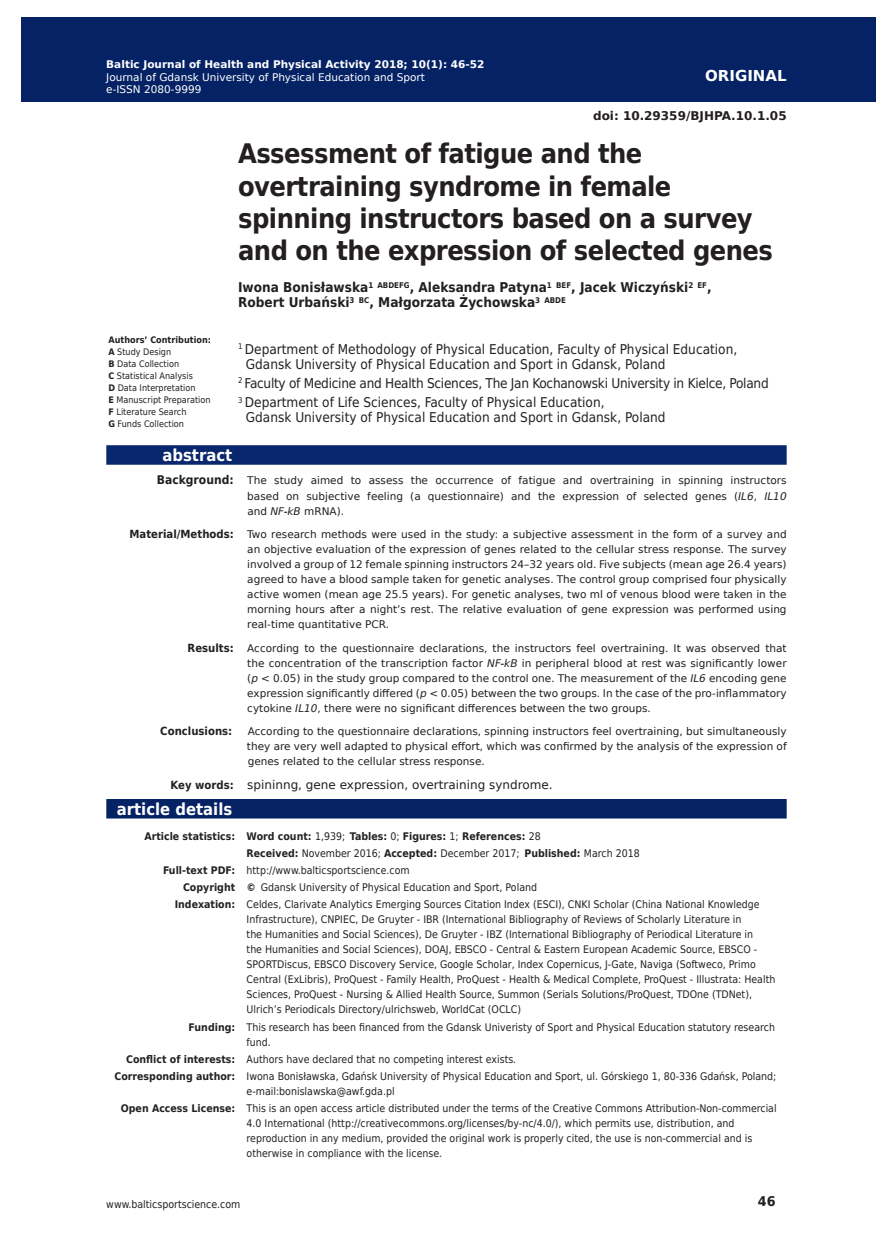
<style>
.page{position:relative;width:893px;height:1255px;background:#fff}
.page>*{position:absolute;margin:0;border:0;box-sizing:border-box;transform-origin:0 0}
.t1{font:700 27px/32.4px "DejaVu Sans Condensed";letter-spacing:-.02em;color:#231f20}
.t2{font:700 16.5px "DejaVu Sans Condensed";color:#fff}
.t3{font:700 15px "DejaVu Sans";color:#fff}
.t4{font:13.5px/19.2px "DejaVu Sans Condensed";letter-spacing:-.02em;color:#231f20}
.t5{font:13.5px/15px "DejaVu Sans Condensed";color:#231f20}
.t6{font:700 13.5px/15px "DejaVu Sans Condensed";color:#231f20}
.t7{font:13.5px "DejaVu Sans Condensed";color:#222221}
.t8{font:700 13.35px "DejaVu Sans";color:#231f20;scale:.96 1}
.t9{font:12px "DejaVu Sans";color:#231f20}
.t10{font:700 12px "DejaVu Sans";color:#231f20}
.t11{font:700 11.25px "DejaVu Sans Condensed";color:#222221}
.t12{font:10.5px/15px "DejaVu Sans";color:#231f20;text-align:justify}
.t13{font:10.5px/15px "DejaVu Sans Condensed";color:#222221}
.t14{font:10.5px/17.1px "DejaVu Sans Condensed";color:#231f20}
.t15{font:10.5px/12.6px "DejaVu Sans";color:#fff}
.t16{font:700 10.5px "DejaVu Sans Condensed";color:#222221}
.t17{font:700 10.5px "DejaVu Sans";color:#fff}
.t18{font:9px/12px "DejaVu Sans Condensed";color:#231f20}
.s1{font-weight:700}
.s2{color:#222221}
.s3{font-family:"DejaVu Sans Condensed";font-weight:700;font-size:12px}
.s4{font-style:italic}
.s5{font-family:"DejaVu Sans Condensed";font-weight:700;font-size:11.25px}
.s6{font-family:"DejaVu Sans Condensed";font-weight:700;font-size:11.25px;color:#222221}
.s7{font-weight:400}
.s8{font-weight:700;color:#222221}
.s9{color:#231f20}
</style>
<div class="page">
<div style="left:106px;top:799px;width:681px;height:19px;background:#052265"></div>
<div style="left:21px;top:17px;width:855px;height:85px;background:#052265"></div>
<div style="left:106px;top:445px;width:681px;height:19px;background:#08276c"></div>
<p class="t17" style="left:106px;top:56px;width:380px">Baltic Journal of Health and Physical Activity 2018; 10(1): 46-52</p>
<p class="t15" style="left:106px;top:70px;width:320px">Journal of Gdansk University of Physical Education and Sport e-ISSN 2080-9999</p>
<h3 class="t3" style="left:705px;top:63px;width:83px">ORIGINAL</h3>
<p class="t10" style="left:593px;top:106px;width:195px">doi: 10.29359/BJHPA.10.1.05</p>
<p class="t18" style="left:108px;top:333px;width:104px"><span class="s1">Authors’ Contribution:<br>A</span> Study Design<br><span class="s1">B</span> Data Collection<br><span class="s1">C</span> Statistical Analysis<br><span class="s1">D</span> Data Interpretation<br><span class="s1">E</span> Manuscript Preparation<br><span class="s1">F</span> Literature Search<br><span class="s1">G</span> Funds Collection</p>
<h1 class="t1" style="left:238px;top:137px;width:536px">Assessment of fatigue and the overtraining syndrome in female spinning instructors based on a survey and on the expression of selected genes</h1>
<p class="t6" style="left:238px;top:280px;width:475px">Iwona Bonisławska<sup>1</sup> <sup>ABDEFG</sup>, Aleksandra Patyna<sup>1</sup> <sup>BEF</sup>, Jacek Wiczyński<sup>2</sup> <sup>EF</sup>,<br>Robert Urbański<sup>3</sup> <sup>BC</sup>, Małgorzata Żychowska<sup>3</sup> <sup>ABDE</sup></p>
<p class="t5" style="left:246px;top:341px;width:493px;text-indent:-8px"><sup>1</sup> Department of Methodology of Physical Education, Faculty of Physical Education,<br><span class="s2">Gdansk University of Physical Education and Sport in Gdansk, Poland</span></p>
<p class="t4" style="left:238px;top:373px;width:532px"><sup>2</sup> Faculty of Medicine and Health Sciences, <span class="s2">The Jan Kochanowski University in Kielce, Poland<br></span><sup>3</sup> Department of Life Sciences, Faculty of Physical Education,</p>
<p class="t7" style="left:246px;top:406px;width:421px">Gdansk University of Physical Education and Sport in Gdansk, Poland</p>
<h2 class="t2" style="left:162px;top:441px;width:71px">abstract</h2>
<p class="t12" style="left:247px;top:473px;width:541px;text-indent:-90px"><span class="s3">Background:</span> The study aimed to assess the occurrence of fatigue and overtraining in spinning instructors based on subjective feeling (a questionnaire) and the expression of selected genes (<span class="s4">IL6</span>, <span class="s4">IL10 </span>and <span class="s4">NF-kB</span> mRNA).</p>
<p class="t12" style="left:247px;top:526px;width:541px;text-indent:-118px"><span class="s5">Material/Methods:</span> Two research methods were used in the study: a subjective assessment in the form of a survey and an objective evaluation of the expression of genes related to the cellular stress response. The survey involved a group of 12 female spinning instructors 24–32 years old. Five subjects (mean age 26.4 years) agreed to have a blood sample taken for genetic analyses. The control group comprised four physically active women (mean age 25.5 years). For genetic analyses, two ml of venous blood were taken in the morning hours after a night’s rest. The relative evaluation of gene expression was performed using real-time quantitative PCR.</p>
<p class="t12" style="left:247px;top:640px;width:541px;text-indent:-60px"><span class="s5">Results:</span> According to the questionnaire declarations, the instructors feel overtraining. It was observed that the concentration of the transcription factor <span class="s4">NF-kB</span> in peripheral blood at rest was significantly lower (<span class="s4">p</span> &lt; 0.05) in the study group compared to the control one. The measurement of the <span class="s4">IL6</span> encoding gene expression significantly differed (<span class="s4">p</span> &lt; 0.05) between the two groups. In the case of the pro-inflammatory cytokine <span class="s4">IL10</span>, there were no significant differences between the two groups.</p>
<p class="t11" style="left:160px;top:722px;width:73px">Conclusions:</p>
<p class="t12" style="left:247px;top:723px;width:541px">According to the questionnaire declarations, spinning instructors feel overtraining, but simultaneously they are very well adapted to physical effort, which was confirmed by the analysis of the expression of genes related to the cellular stress response.</p>
<p class="t9" style="left:171px;top:774px;width:384px"><span class="s6">Key words:</span> spininng, gene expression, overtraining syndrome.</p>
<h2 class="t2" style="left:117px;top:795px;width:117px">article details</h2>
<p class="t16" style="left:144px;top:827px;width:398px">Article statistics: Word count: <span class="s7">1,939;</span> Tables: <span class="s7">0;</span> Figures: <span class="s7">1;</span> References: <span class="s7">28</span></p>
<p class="t13" style="left:247px;top:845px;width:395px"><span class="s1">Received:</span> November 2016; <span class="s1">Accepted:</span> December 2017; <span class="s1">Published:</span> March 2018</p>
<p class="t13" style="left:163px;top:862px;width:248px"><span class="s1">Full-text PDF:</span> http://www.balticsportscience.com</p>
<p class="t13" style="left:183px;top:879px;width:356px"><span class="s1">Copyright ©</span> Gdansk University of Physical Education and Sport, Poland</p>
<p class="t13" style="left:175px;top:896px;width:586px"><span class="s1">Indexation:</span> Celdes, Clarivate Analytics Emerging Sources Citation Index (ESCI), CNKI Scholar (China National Knowledge</p>
<p class="t13" style="left:247px;top:911px;width:530px">Infrastructure), CNPIEC, De Gruyter - IBR (International Bibliography of Reviews of Scholarly Literature in<br>the Humanities and Social Sciences), De Gruyter - IBZ (International Bibliography of Periodical Literature in<br>the Humanities and Social Sciences), DOAJ, EBSCO - Central &amp; Eastern European Academic Source, EBSCO - SPORTDiscus, EBSCO Discovery Service, Google Scholar, Index Copernicus, J-Gate, Naviga (Softweco, Primo Central (ExLibris), ProQuest - Family Health, ProQuest - Health &amp; Medical Complete, ProQuest - Illustrata: Health Sciences, ProQuest - Nursing &amp; Allied Health Source, Summon (Serials Solutions/ProQuest, TDOne (TDNet), Ulrich’s Periodicals Directory/ulrichsweb, WorldCat (OCLC)</p>
<p class="t13" style="left:247px;top:1019px;width:530px;text-indent:-58px"><span class="s1">Funding:</span> This research has been financed from the Gdansk Univeristy of Sport and Physical Education statutory research fund.</p>
<p class="t14" style="left:115px;top:1050px;width:663px;text-indent:12px"><span class="s8">Conflict of interests:</span> <span class="s2">Authors have declared that no competing interest exists.<br></span><span class="s8">Corresponding author:</span> Iwona Bonisławska, Gdańsk University of Physical Education and Sport, ul. Górskiego 1, 80-336 Gdańsk, Poland;</p>
<p class="t13" style="left:121px;top:1082px;width:657px;line-height:17.1px;text-indent:126px"><span class="s9">e-mail:bonislawska@awf.gda.pl<br></span><span class="s1">Open Access License:</span> This is an open access article distributed under the terms of the Creative Commons Attribution-Non-commercial</p>
<p class="t13" style="left:247px;top:1115px;width:507px">4.0 International (http://creativecommons.org/licenses/by-nc/4.0/), which permits use, distribution, and reproduction in any medium, provided the original work is properly cited, the use is non-commercial and is otherwise in compliance with the license.</p>
<p class="t14" style="left:106px;top:1195px;width:136px">www.balticsportscience.com</p>
<p class="t8" style="left:758px;top:1189px;width:20px">46</p>
</div>
